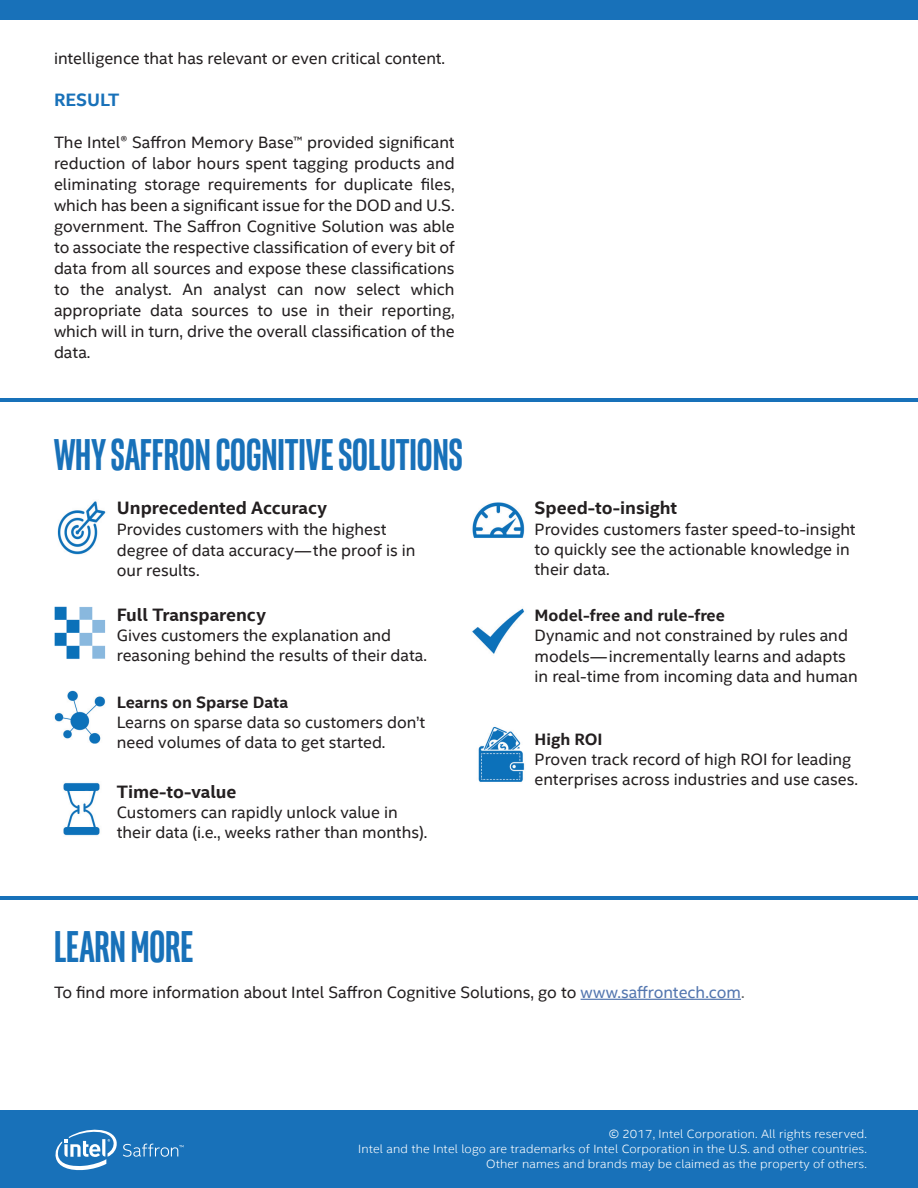
<style>
.page{position:relative;width:918px;height:1188px;background:#fff}
.page>*{position:absolute;margin:0;border:0;box-sizing:border-box;transform-origin:0 0}
.t1{font:700 45px "Intel Clear Pro";color:#1871b9}
.t2{font:700 18px "Intel Clear";color:#231f20}
.t3{font:700 18px "Intel Clear";color:#1871b9}
.t4{font:16.5px/21px "Intel Clear";color:#231f20}
.t5{font:700 16.5px "Intel Clear";color:#231f20}
.t6{font:300 12px/15px "Intel Clear";letter-spacing:.01em;color:#fff;text-align:right;scale:1.05 1}
.s1{color:#5376af}
.s2{color:#626262}
</style>
<div class="page">
<div style="left:0;top:1110px;width:918px;height:78px;background:#1871b9"></div>
<svg style="left:55px;top:1129px;width:128px;height:42px"></svg>
<div style="left:0;top:0;width:918px;height:20px;background:#1871b9"></div>
<hr style="left:581px;top:999px;width:160px;height:1px;background:#5376af">
<hr style="left:0;top:896px;width:918px;height:4px;background:#1871b9">
<hr style="left:0;top:398px;width:918px;height:4px;background:#1871b9">
<img style="left:472px;top:502px;width:53px;height:36px">
<img style="left:63px;top:782px;width:37px;height:54px">
<img style="left:472px;top:608px;width:53px;height:46px">
<img style="left:478px;top:726px;width:47px;height:56px">
<img style="left:57px;top:501px;width:49px;height:54px">
<img style="left:54px;top:606px;width:52px;height:53px">
<img style="left:54px;top:690px;width:52px;height:53px">
<p class="t4" style="left:54px;top:47px;width:393px">intelligence that has relevant or even critical content.</p>
<p class="t3" style="left:54px;top:87px;width:67px">RESULT</p>
<p class="t4" style="left:54px;top:131px;width:402px;text-align:justify">The Intel® Saffron Memory Base™ provided significant reduction of labor hours spent tagging products and eliminating storage requirements for duplicate files, which has been a significant issue for the DOD and U.S. government. The Saffron Cognitive Solution was able to associate the respective classification of every bit of data from all sources and expose these classifications to the analyst. An analyst can now select which appropriate data sources to use in their reporting, which will in turn, drive the overall classification of the data.</p>
<h1 class="t1" style="left:54px;top:426px;width:410px">WHYSAFFRON COGNITIVE SOLUTIONS</h1>
<p class="t2" style="left:117px;top:496px;width:212px">Unprecedented Accuracy</p>
<p class="t4" style="left:117px;top:518px;width:300px">Provides customers with the highest degree of data accuracy—the proof is in our results.</p>
<p class="t2" style="left:117px;top:602px;width:151px">Full Transparency</p>
<p class="t4" style="left:117px;top:625px;width:312px;line-height:20.2px">Gives customers the explanation and reasoning behind the results of their data.</p>
<p class="t5" style="left:117px;top:691px;width:173px">Learns on Sparse Data</p>
<p class="t4" style="left:117px;top:712px;width:310px;line-height:20.2px">Learns on sparse data so customers don’t need volumes of data to get started.</p>
<p class="t2" style="left:117px;top:779px;width:121px">Time-to-value</p>
<p class="t4" style="left:117px;top:802px;width:312px;line-height:20.2px">Customers can rapidly unlock value in their data (i.e., weeks rather than months).</p>
<p class="t2" style="left:535px;top:496px;width:144px">Speed-to-insight</p>
<p class="t4" style="left:535px;top:518px;width:323px;line-height:20.2px">Provides customers faster speed-to-insight to quickly see the actionable knowledge in their data.</p>
<p class="t5" style="left:535px;top:604px;width:192px">Model-free and rule-free</p>
<p class="t4" style="left:535px;top:624px;width:325px">Dynamic and not constrained by rules and models—incrementally learns and adapts in real-time from incoming data and human</p>
<p class="t5" style="left:535px;top:727px;width:70px">High ROI</p>
<p class="t4" style="left:535px;top:749px;width:325px;line-height:20.2px">Proven track record of high ROI for leading enterprises across industries and use cases.</p>
<h1 class="t1" style="left:54px;top:918px;width:141px">LEARN MORE</h1>
<p class="t4" style="left:54px;top:981px;width:692px">To find more information about Intel Saffron Cognitive Solutions, go to <span class="s1">www.saffrontech.com</span><span class="s2">.</span></p>
<p class="t6" style="left:358px;top:1126px;width:486px">© 2017, Intel Corporation. All rights reserved.<br>Intel and the Intel logo are trademarks of Intel Corporation in the U.S. and other countries.<br>Other names and brands may be claimed as the property of others.</p>
</div>
